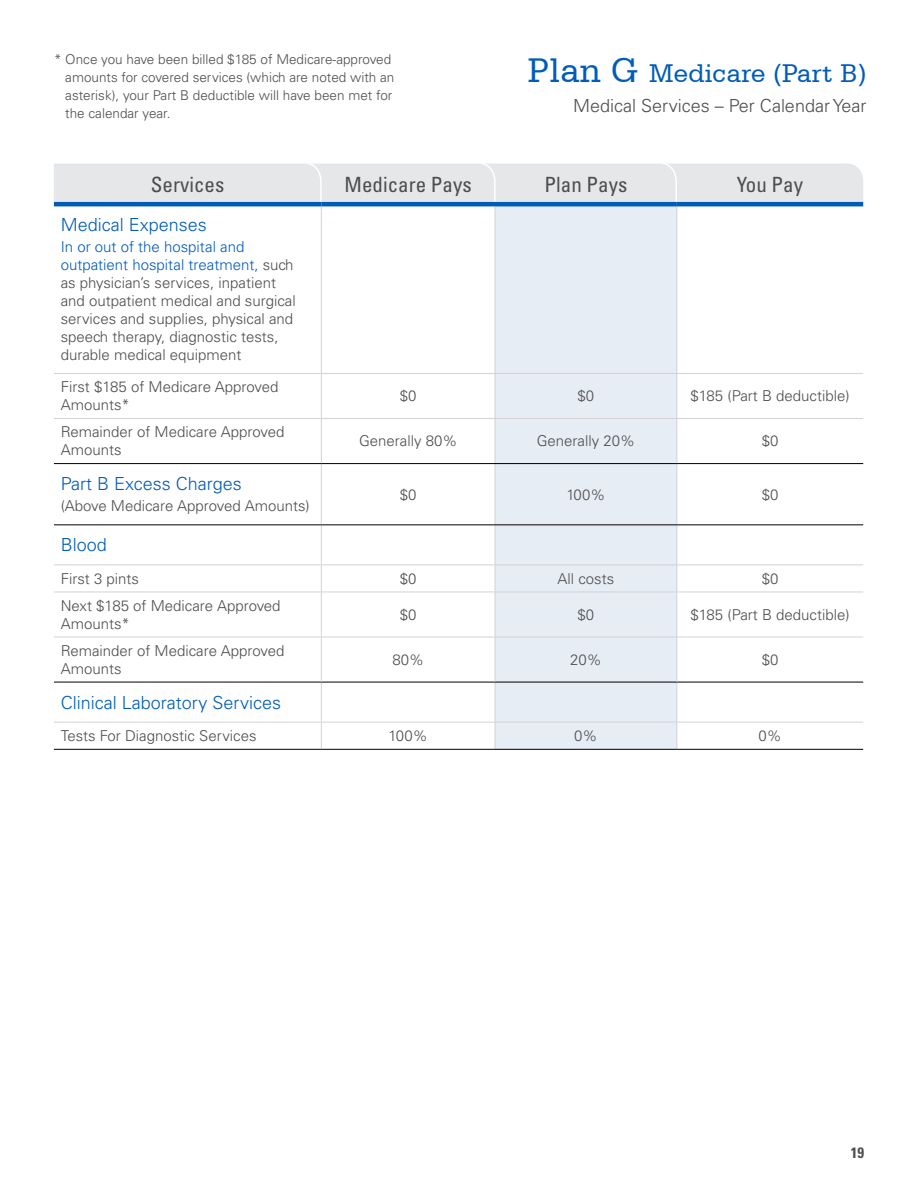
<style>
.page{position:relative;width:918px;height:1188px;background:#fff}
.page>*{position:absolute;margin:0;border:0;box-sizing:border-box;transform-origin:0 0}
.t1{font:27px "Serifa BT";letter-spacing:.01em;color:#005cb9}
.t2{font:condensed 21px "Univers LT Std";color:#4d4d4f}
.t3{font:300 18px "Univers LT Std";color:#005cb9}
.t4{font:300 18px "Univers LT Std";color:#4d4d4f}
.t5{font:300 15px/18px "Univers LT Std";color:#4d4d4f}
.t6{font:700 condensed 15px "Univers LT Std";color:#4d4d4f}
.t7{font:300 13.5px/18px "Univers LT Std";color:#4d4d4f;text-align:right}
.s1{font-size:36px}
.s2{color:#005cb9}
</style>
<div class="page">
<div style="left:53px;top:163px;width:811px;height:43px;background:#e6e7e8"></div>
<div style="left:495px;top:204px;width:182px;height:169px;background:#e7edf5"></div>
<div style="left:495px;top:373px;width:182px;height:46px;background:#e7edf5"></div>
<div style="left:495px;top:419px;width:182px;height:45px;background:#e7edf5"></div>
<div style="left:495px;top:464px;width:182px;height:61px;background:#e7edf5"></div>
<div style="left:495px;top:525px;width:182px;height:40px;background:#e7edf5"></div>
<div style="left:495px;top:565px;width:182px;height:27px;background:#e7edf5"></div>
<div style="left:495px;top:592px;width:182px;height:45px;background:#e7edf5"></div>
<div style="left:495px;top:637px;width:182px;height:45px;background:#e7edf5"></div>
<div style="left:495px;top:682px;width:182px;height:40px;background:#e7edf5"></div>
<div style="left:495px;top:722px;width:182px;height:27px;background:#e7edf5"></div>
<hr style="left:321px;top:206px;width:1px;height:167px;background:#d1d3d4">
<hr style="left:495px;top:206px;width:1px;height:167px;background:#d1d3d4">
<hr style="left:677px;top:206px;width:1px;height:167px;background:#d1d3d4">
<hr style="left:54px;top:373px;width:267px;height:1px;background:#d1d3d4">
<hr style="left:321px;top:373px;width:174px;height:1px;background:#d1d3d4">
<hr style="left:321px;top:374px;width:1px;height:44px;background:#d1d3d4">
<hr style="left:495px;top:373px;width:182px;height:1px;background:#d1d3d4">
<hr style="left:495px;top:374px;width:1px;height:44px;background:#d1d3d4">
<hr style="left:677px;top:373px;width:186px;height:1px;background:#d1d3d4">
<hr style="left:677px;top:374px;width:1px;height:44px;background:#d1d3d4">
<hr style="left:54px;top:418px;width:267px;height:1px;background:#d1d3d4">
<hr style="left:321px;top:418px;width:174px;height:1px;background:#d1d3d4">
<hr style="left:321px;top:419px;width:1px;height:44px;background:#d1d3d4">
<hr style="left:495px;top:418px;width:182px;height:1px;background:#d1d3d4">
<hr style="left:495px;top:419px;width:1px;height:44px;background:#d1d3d4">
<hr style="left:677px;top:418px;width:186px;height:1px;background:#d1d3d4">
<hr style="left:677px;top:419px;width:1px;height:44px;background:#d1d3d4">
<hr style="left:321px;top:464px;width:1px;height:60px;background:#d1d3d4">
<hr style="left:495px;top:464px;width:1px;height:60px;background:#d1d3d4">
<hr style="left:677px;top:464px;width:1px;height:60px;background:#d1d3d4">
<hr style="left:321px;top:525px;width:1px;height:40px;background:#d1d3d4">
<hr style="left:495px;top:525px;width:1px;height:40px;background:#d1d3d4">
<hr style="left:677px;top:525px;width:1px;height:40px;background:#d1d3d4">
<hr style="left:54px;top:565px;width:267px;height:1px;background:#d1d3d4">
<hr style="left:321px;top:565px;width:174px;height:1px;background:#d1d3d4">
<svg style="left:321px;top:566px;width:1px;height:26px"></svg>
<hr style="left:495px;top:565px;width:182px;height:1px;background:#d1d3d4">
<svg style="left:495px;top:565px;width:1px;height:27px"></svg>
<hr style="left:677px;top:565px;width:186px;height:1px;background:#d1d3d4">
<svg style="left:677px;top:565px;width:1px;height:27px"></svg>
<hr style="left:321px;top:682px;width:1px;height:40px;background:#d1d3d4">
<hr style="left:495px;top:682px;width:1px;height:40px;background:#d1d3d4">
<hr style="left:676px;top:682px;width:1px;height:40px;background:#d1d3d4">
<hr style="left:54px;top:463px;width:267px;height:1px;background:#000">
<hr style="left:321px;top:463px;width:174px;height:1px;background:#000">
<hr style="left:495px;top:463px;width:182px;height:1px;background:#000">
<hr style="left:677px;top:463px;width:186px;height:1px;background:#000">
<hr style="left:54px;top:524px;width:267px;height:1px;background:#000">
<hr style="left:321px;top:524px;width:174px;height:1px;background:#000">
<hr style="left:495px;top:524px;width:182px;height:1px;background:#000">
<hr style="left:677px;top:524px;width:186px;height:1px;background:#000">
<hr style="left:54px;top:682px;width:267px;height:1px;background:#000">
<hr style="left:321px;top:682px;width:174px;height:1px;background:#000">
<hr style="left:495px;top:682px;width:182px;height:1px;background:#000">
<hr style="left:677px;top:682px;width:186px;height:1px;background:#000">
<hr style="left:54px;top:592px;width:267px;height:1px;background:#d1d3d4">
<hr style="left:321px;top:592px;width:174px;height:1px;background:#d1d3d4">
<hr style="left:321px;top:592px;width:1px;height:45px;background:#d1d3d4">
<hr style="left:495px;top:592px;width:182px;height:1px;background:#d1d3d4">
<hr style="left:495px;top:592px;width:1px;height:45px;background:#d1d3d4">
<hr style="left:677px;top:592px;width:186px;height:1px;background:#d1d3d4">
<hr style="left:677px;top:592px;width:1px;height:45px;background:#d1d3d4">
<hr style="left:54px;top:637px;width:267px;height:1px;background:#d1d3d4">
<hr style="left:321px;top:637px;width:174px;height:1px;background:#d1d3d4">
<hr style="left:321px;top:637px;width:1px;height:45px;background:#d1d3d4">
<hr style="left:495px;top:637px;width:182px;height:1px;background:#d1d3d4">
<hr style="left:495px;top:637px;width:1px;height:45px;background:#d1d3d4">
<hr style="left:677px;top:637px;width:186px;height:1px;background:#d1d3d4">
<hr style="left:677px;top:637px;width:1px;height:45px;background:#d1d3d4">
<hr style="left:54px;top:202px;width:267px;height:4px;background:#005cb9">
<hr style="left:321px;top:202px;width:174px;height:4px;background:#005cb9">
<hr style="left:495px;top:202px;width:182px;height:4px;background:#005cb9">
<hr style="left:677px;top:202px;width:186px;height:4px;background:#005cb9">
<hr style="left:54px;top:722px;width:267px;height:1px;background:#d1d3d4">
<hr style="left:321px;top:722px;width:174px;height:1px;background:#d1d3d4">
<svg style="left:321px;top:722px;width:1px;height:27px"></svg>
<hr style="left:495px;top:722px;width:182px;height:1px;background:#d1d3d4">
<svg style="left:495px;top:723px;width:1px;height:26px"></svg>
<hr style="left:677px;top:722px;width:186px;height:1px;background:#d1d3d4">
<svg style="left:676px;top:723px;width:1px;height:26px"></svg>
<hr style="left:54px;top:749px;width:267px;height:1px;background:#000">
<hr style="left:321px;top:749px;width:174px;height:1px;background:#000">
<hr style="left:495px;top:749px;width:182px;height:1px;background:#000">
<hr style="left:677px;top:749px;width:186px;height:1px;background:#000">
<p class="t7" style="left:54px;top:50px;width:342px">* Once you have been billed $185 of Medicare-approved amounts for covered services (which are noted with an</p>
<h2 class="t1" style="left:528px;top:57px;width:340px"><span class="s1">Plan G</span> Medicare (Part B)</h2>
<p class="t7" style="left:65px;top:86px;width:329px">asterisk), your Part B deductible will have been met for</p>
<p class="t4" style="left:573px;top:94px;width:295px">Medical Services – Per Calendar Year</p>
<p class="t7" style="left:65px;top:104px;width:107px">the calendar year.</p>
<p class="t2" style="left:151px;top:171px;width:75px">Services</p>
<p class="t2" style="left:345px;top:171px;width:129px">Medicare Pays</p>
<p class="t2" style="left:545px;top:171px;width:84px">Plan Pays</p>
<p class="t2" style="left:737px;top:171px;width:68px">You Pay</p>
<p class="t3" style="left:61px;top:213px;width:148px">Medical Expenses</p>
<p class="t5" style="left:61px;top:238px;width:237px"><span class="s2">In or out of the hospital and outpatient hospital treatment,</span> such as physician’s services, inpatient and outpatient medical and surgical services and supplies, physical and speech therapy, diagnostic tests, durable medical equipment</p>
<p class="t5" style="left:61px;top:378px;width:219px">First $185 of Medicare Approved<br>Amounts*</p>
<p class="t5" style="left:400px;top:387px;width:18px">$0</p>
<p class="t5" style="left:578px;top:387px;width:18px">$0</p>
<p class="t5" style="left:691px;top:387px;width:161px">$185 (Part B deductible)</p>
<p class="t5" style="left:61px;top:423px;width:225px">Remainder of Medicare Approved<br>Amounts</p>
<p class="t5" style="left:359px;top:432px;width:100px">Generally 80%</p>
<p class="t5" style="left:537px;top:432px;width:100px">Generally 20%</p>
<p class="t5" style="left:762px;top:432px;width:18px">$0</p>
<p class="t3" style="left:61px;top:473px;width:183px">Part B Excess Charges</p>
<p class="t5" style="left:61px;top:497px;width:250px">(Above Medicare Approved Amounts)</p>
<p class="t5" style="left:400px;top:485px;width:18px">$0</p>
<p class="t5" style="left:566px;top:485px;width:41px">100%</p>
<p class="t5" style="left:762px;top:485px;width:18px">$0</p>
<p class="t3" style="left:61px;top:534px;width:48px">Blood</p>
<p class="t5" style="left:61px;top:570px;width:80px">First 3 pints</p>
<p class="t5" style="left:400px;top:570px;width:18px">$0</p>
<p class="t5" style="left:558px;top:570px;width:58px">All costs</p>
<p class="t5" style="left:762px;top:570px;width:18px">$0</p>
<p class="t5" style="left:61px;top:597px;width:221px">Next $185 of Medicare Approved<br>Amounts*</p>
<p class="t5" style="left:400px;top:606px;width:18px">$0</p>
<p class="t5" style="left:578px;top:606px;width:18px">$0</p>
<p class="t5" style="left:691px;top:606px;width:161px">$185 (Part B deductible)</p>
<p class="t5" style="left:61px;top:642px;width:225px">Remainder of Medicare Approved<br>Amounts</p>
<p class="t5" style="left:392px;top:651px;width:33px">80%</p>
<p class="t5" style="left:570px;top:651px;width:33px">20%</p>
<p class="t5" style="left:762px;top:651px;width:18px">$0</p>
<p class="t3" style="left:61px;top:691px;width:222px">Clinical Laboratory Services</p>
<p class="t5" style="left:61px;top:727px;width:197px">Tests For Diagnostic Services</p>
<p class="t5" style="left:389px;top:727px;width:41px">100%</p>
<p class="t5" style="left:574px;top:727px;width:25px">0%</p>
<p class="t5" style="left:758px;top:727px;width:25px">0%</p>
<p class="t6" style="left:851px;top:1144px;width:15px">19</p>
</div>
